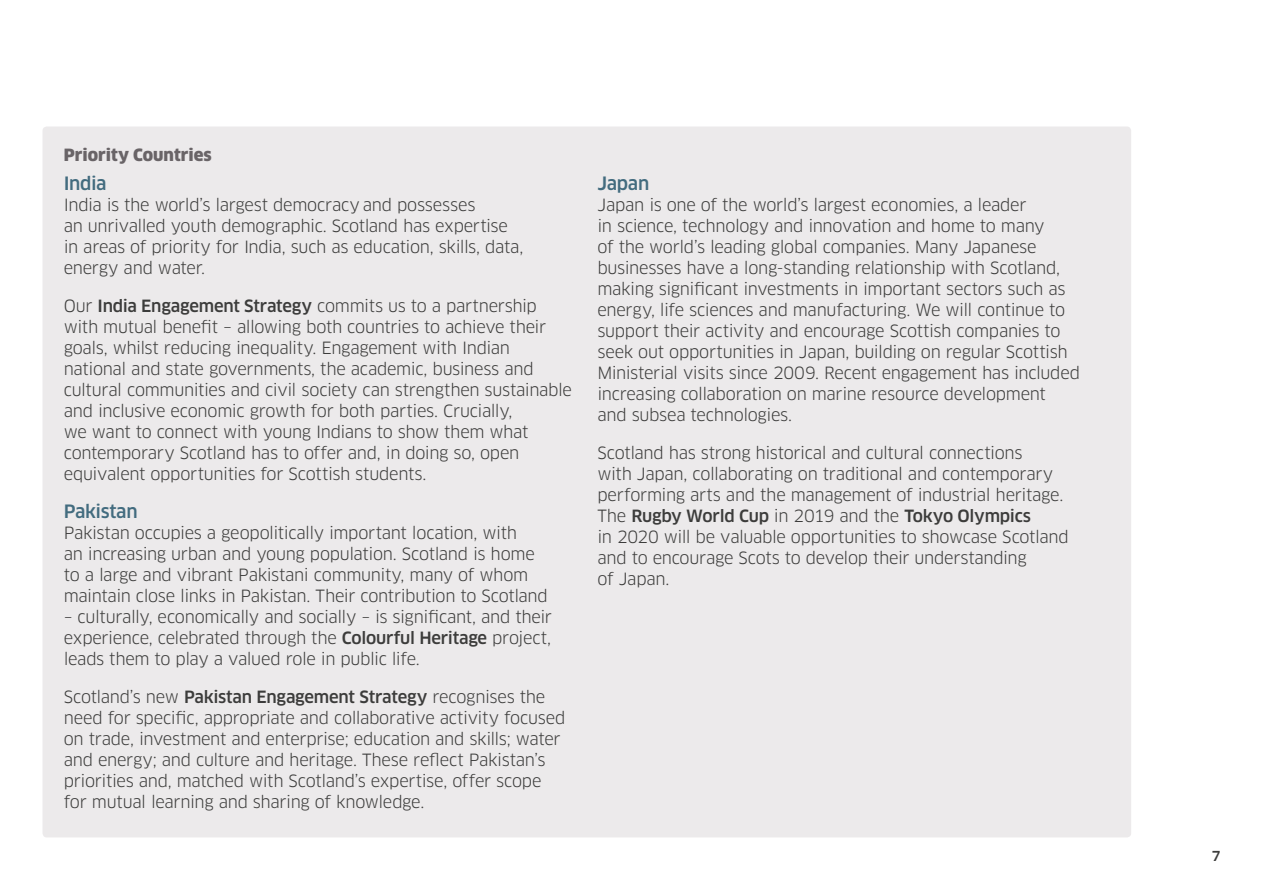
<style>
.page{position:relative;width:1263px;height:893px;background:#fff}
.page>*{position:absolute;margin:0;border:0;box-sizing:border-box;transform-origin:0 0}
.Body_Copy{font:500 18px "Clan";letter-spacing:-.02em;color:#436c7f}
.Body_Copy-2{font:16.5px/21px "Clan";letter-spacing:-.02em;color:#3c3c3b}
.Body_Copy-3{font:900 16.5px "Clan";color:#696467}
.t1{font:500 13.5px "Clan";color:#3c3c3b}
.s1{font-weight:500}
</style>
<div class="page">
<div style="left:43px;top:126px;width:1088px;height:711px;background:#eceaeb;border-radius:4px"></div>
<p class="Body_Copy-3" style="left:64px;top:144px;width:149px">Priority Countries</p>
<p class="Body_Copy" style="left:64px;top:172px;width:44px">India</p>
<p class="Body_Copy-2" style="left:64px;top:195px;width:461px">India is the world’s largest democracy and possesses<br>an unrivalled youth demographic. Scotland has expertise in areas of priority for India, such as education, skills, data, energy and water.</p>
<p class="Body_Copy-2" style="left:64px;top:296px;width:510px">Our <span class="s1">India Engagement Strategy</span> commits us to a partnership with mutual benefit – allowing both countries to achieve their goals, whilst reducing inequality. Engagement with Indian national and state governments, the academic, business and cultural communities and civil society can strengthen sustainable and inclusive economic growth for both parties. Crucially,<br>we want to connect with young Indians to show them what contemporary Scotland has to offer and, in doing so, open equivalent opportunities for Scottish students.</p>
<p class="Body_Copy" style="left:64px;top:500px;width:75px">Pakistan</p>
<p class="Body_Copy-2" style="left:64px;top:523px;width:486px">Pakistan occupies a geopolitically important location, with<br>an increasing urban and young population. Scotland is home to a large and vibrant Pakistani community, many of whom maintain close links in Pakistan. Their contribution to Scotland</p>
<p class="Body_Copy-2" style="left:64px;top:607px;width:490px;text-align:justify">– culturally, economically and socially – is significant, and their experience, celebrated through the <span class="s1">Colourful Heritage</span> project, leads them to play a valued role in public life.</p>
<p class="Body_Copy-2" style="left:64px;top:687px;width:503px">Scotland’s new <span class="s1">Pakistan Engagement Strategy</span> recognises the need for specific, appropriate and collaborative activity focused on trade, investment and enterprise; education and skills; water and energy; and culture and heritage. These reflect Pakistan’s priorities and, matched with Scotland’s expertise, offer scope for mutual learning and sharing of knowledge.</p>
<p class="Body_Copy" style="left:597px;top:172px;width:53px">Japan</p>
<p class="Body_Copy-2" style="left:597px;top:195px;width:484px">Japan is one of the world’s largest economies, a leader<br>in science, technology and innovation and home to many<br>of the world’s leading global companies. Many Japanese businesses have a long-standing relationship with Scotland, making significant investments in important sectors such as energy, life sciences and manufacturing. We will continue to support their activity and encourage Scottish companies to seek out opportunities in Japan, building on regular Scottish Ministerial visits since 2009. Recent engagement has included increasing collaboration on marine resource development<br>and subsea technologies.</p>
<p class="Body_Copy-2" style="left:597px;top:443px;width:473px">Scotland has strong historical and cultural connections<br>with Japan, collaborating on traditional and contemporary performing arts and the management of industrial heritage.<br>The <span class="s1">Rugby World Cup</span> in 2019 and the <span class="s1">Tokyo Olympics<br></span>in 2020 will be valuable opportunities to showcase Scotland and to encourage Scots to develop their understanding<br>of Japan.</p>
<p class="t1" style="left:1212px;top:848px;width:10px">7</p>
</div>
